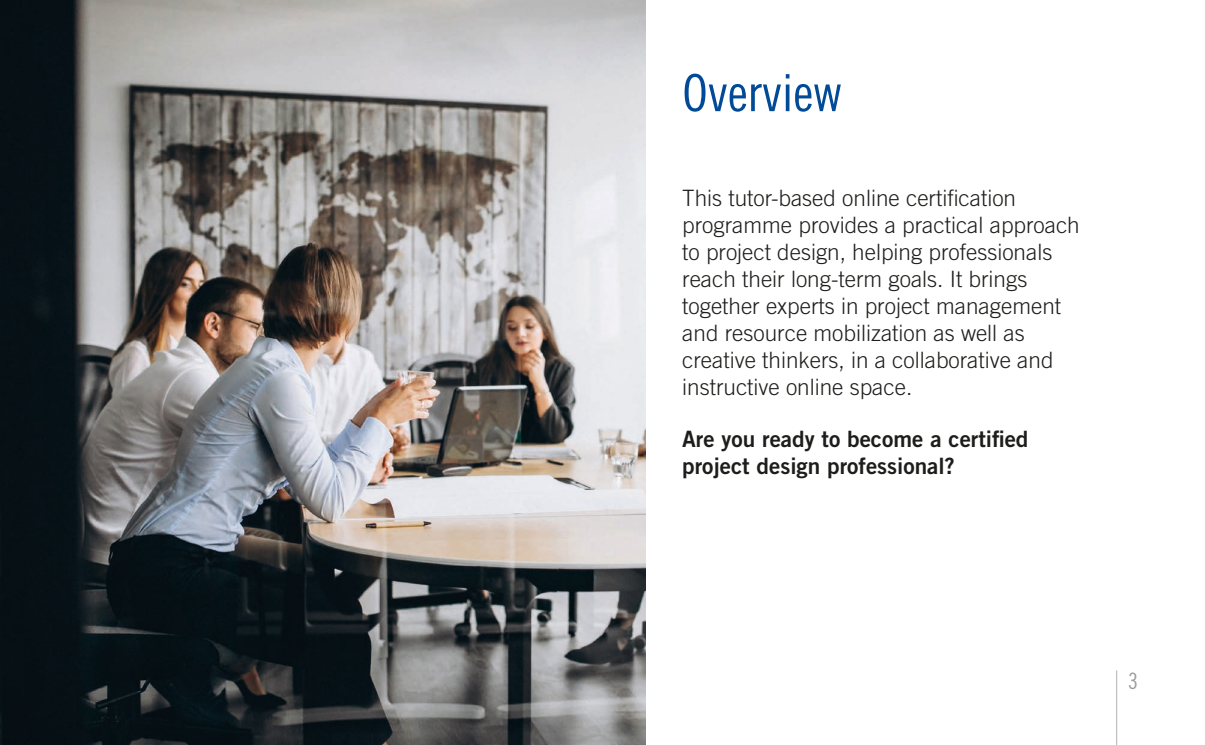
<style>
.page{position:relative;width:1205px;height:745px;background:#fff}
.page>*{position:absolute;margin:0;border:0;box-sizing:border-box;transform-origin:0 0}
.t1{font:51.25px "Trade Gothic Cond Eighteen";color:#004a97}
.t2{font:300 22.5px/27px "Trade Gothic";color:#1d1d1b}
.t3{font:22.5px/27px "Trade Gothic Bold Two";color:#1d1d1b}
.t4{font:22.5px "Trade Gothic Cond Eighteen";color:#9d9d9d}
</style>
<div class="page">
<hr style="left:1116px;top:670px;width:1px;height:74px;background:#b2b2b2">
<img style="left:0;top:0;width:645px;height:744px">
<h1 class="t1" style="left:682px;top:62px;width:161px">Overview</h1>
<p class="t2" style="left:682px;top:184px;width:399px">This tutor-based online certification programme provides a practical approach to project design, helping professionals reach their long-term goals. It brings together experts in project management and resource mobilization as well as creative thinkers, in a collaborative and instructive online space.</p>
<p class="t3" style="left:682px;top:424px;width:348px">Are you ready to become a certified project design professional?</p>
<p class="t4" style="left:1128px;top:667px;width:11px">3</p>
</div>
